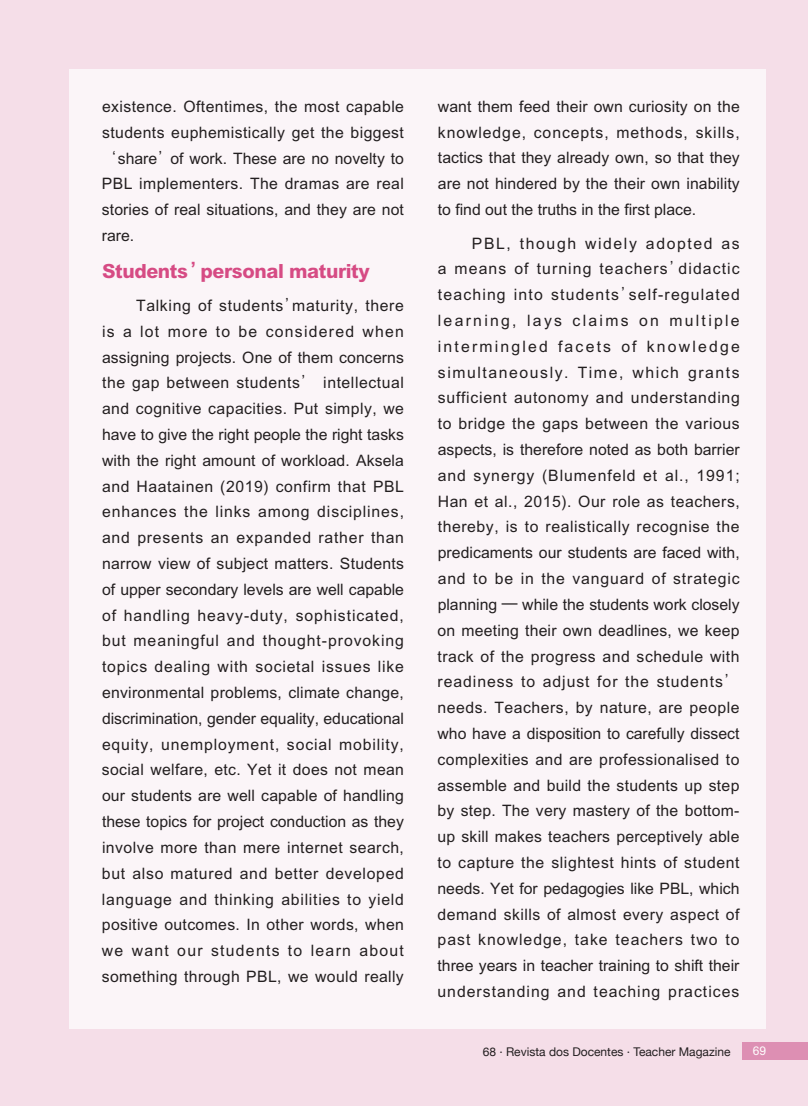
<style>
.page{position:relative;width:808px;height:1106px;background:#f5dee8}
.page>*{position:absolute;margin:0;border:0;box-sizing:border-box;transform-origin:0 0}
.t1{font:800 19.5px "M Hei HK";letter-spacing:-.02em;color:#d64b84}
.t2{font:500 15.75px/25.8px "M Hei HK";letter-spacing:.005em;color:#231f20;text-align:justify}
.t3{font:12px "Helvetica Neue";color:#231f20}
.t4{font:500 12px "M Hei HK";color:#fff}
</style>
<div class="page">
<div style="left:69px;top:69px;width:696px;height:959px;background:#fbf5f8"></div>
<div style="left:742px;top:1042px;width:66px;height:17px;background:#dd8fb3"></div>
<p class="t2" style="left:102px;top:92px;width:304px">existence. Oftentimes, the most capable students euphemistically get the biggest ‘share’of work. These are no novelty to PBL implementers. The dramas are real stories of real situations, and they are not rare.</p>
<p class="t1" style="left:102px;top:257px;width:269px">Students’personal maturity</p>
<p class="t2" style="left:102px;top:291px;width:304px;text-indent:34px">Talking of students’maturity, there is a lot more to be considered when assigning projects. One of them concerns the gap between students’ intellectual and cognitive capacities. Put simply, we have to give the right people the right tasks with the right amount of workload. Aksela and Haatainen (2019) confirm that PBL enhances the links among disciplines, and presents an expanded rather than narrow view of subject matters. Students of upper secondary levels are well capable of handling heavy-duty, sophisticated, but meaningful and thought-provoking topics dealing with societal issues like environmental problems, climate change, discrimination, gender equality, educational equity, unemployment, social mobility, social welfare, etc. Yet it does not mean our students are well capable of handling these topics for project conduction as they involve more than mere internet search, but also matured and better developed language and thinking abilities to yield positive outcomes. In other words, when we want our students to learn about something through PBL, we would really</p>
<p class="t2" style="left:438px;top:92px;width:303px">want them feed their own curiosity on the knowledge, concepts, methods, skills, tactics that they already own, so that they are not hindered by the their own inability to find out the truths in the first place.</p>
<p class="t2" style="left:437px;top:229px;width:304px;text-indent:34px">PBL, though widely adopted as a means of turning teachers’didactic teaching into students’self-regulated learning, lays claims on multiple intermingled facets of knowledge simultaneously. Time, which grants sufficient autonomy and understanding to bridge the gaps between the various aspects, is therefore noted as both barrier and synergy (Blumenfeld et al., 1991; Han et al., 2015). Our role as teachers, thereby, is to realistically recognise the predicaments our students are faced with, and to be in the vanguard of strategic planning – while the students work closely on meeting their own deadlines, we keep track of the progress and schedule with readiness to adjust for the students’ needs. Teachers, by nature, are people who have a disposition to carefully dissect complexities and are professionalised to assemble and build the students up step by step. The very mastery of the bottom&shy;up skill makes teachers perceptively able to capture the slightest hints of student needs. Yet for pedagogies like PBL, which demand skills of almost every aspect of past knowledge, take teachers two to three years in teacher training to shift their understanding and teaching practices</p>
<p class="t3" style="left:483px;top:1044px;width:249px">68 · Revista dos Docentes · Teacher Magazine</p>
<p class="t4" style="left:753px;top:1041px;width:15px">69</p>
</div>
